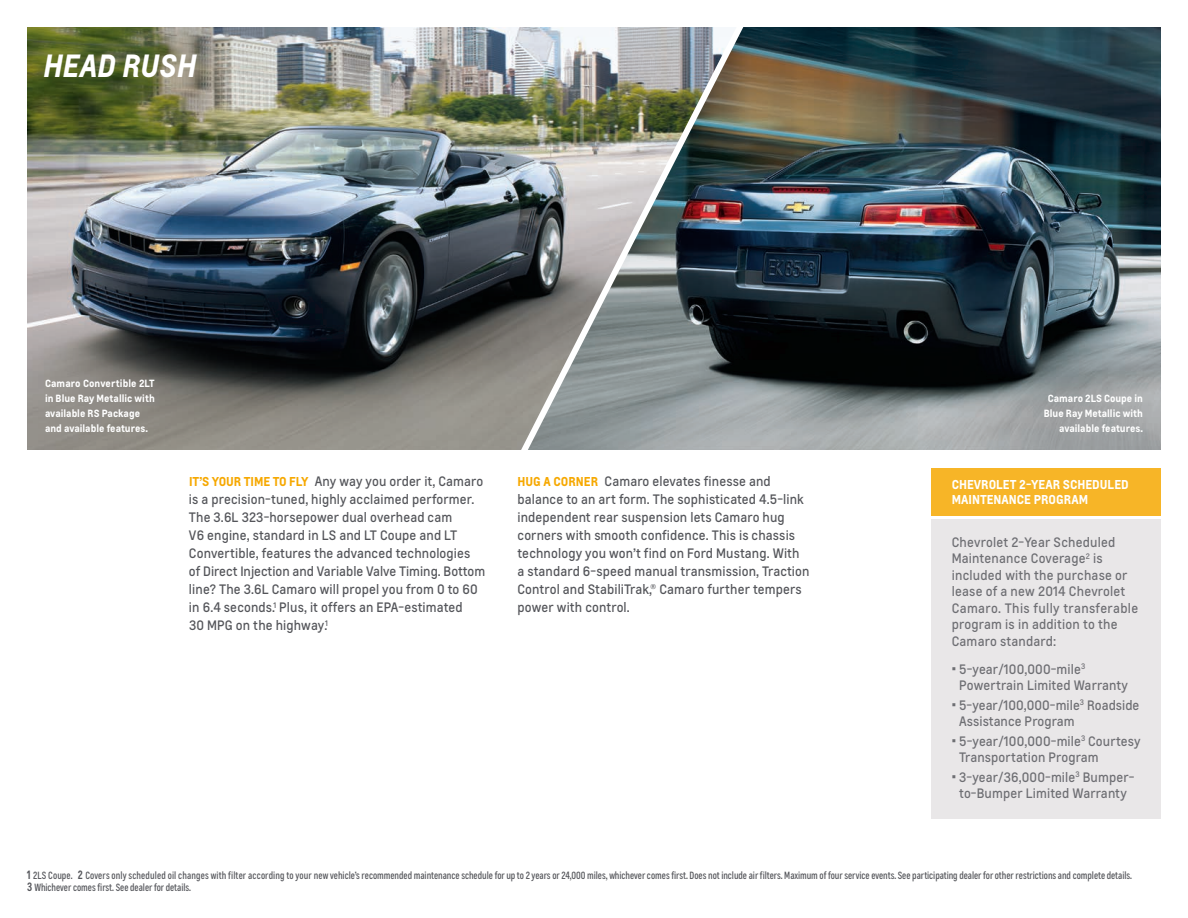
<style>
.page{position:relative;width:1188px;height:918px;background:#fff}
.page>*{position:absolute;margin:0;border:0;box-sizing:border-box;transform-origin:0 0}
.t1{font:italic 700 30px "Louis";color:#fff}
.t2{font:12.75px/18px "Louis";letter-spacing:.01em;color:#54555a}
.t3{font:700 12px "Louis";color:#fff}
.t4{font:condensed 9.75px/12px "Louis";letter-spacing:-.005em;color:#54555a}
.t5{font:700 9.75px/15px "Louis";color:#fff;text-align:right}
.s1{font-weight:700;font-size:12px;color:#f6a800}
.s2{font-weight:700}
.s3{font-weight:600;font-size:11.25px}
</style>
<div class="page">
<img style="left:27px;top:27px;width:501px;height:423px">
<img style="left:528px;top:27px;width:633px;height:423px">
<div style="left:932px;top:519px;width:229px;height:299px;background:#e6e3e5"></div>
<div style="left:932px;top:468px;width:229px;height:48px;background:#f7b527"></div>
<h1 class="t1" style="left:43px;top:45px;width:117px">HEAD RUSH</h1>
<p class="t5" style="left:45px;top:376px;width:111px;text-align:left">Camaro Convertible 2LT in Blue Ray Metallic with available RS Package and available features.</p>
<p class="t2" style="left:189px;top:472px;width:298px"><span class="s1">IT’S YOUR TIME TO FLY</span> Any way you order it, Camaro is a precision-tuned, highly acclaimed performer.<br>The 3.6L 323-horsepower dual overhead cam<br>V6 engine, standard in LS and LT Coupe and LT Convertible, features the advanced technologies<br>of Direct Injection and Variable Valve Timing. Bottom line? The 3.6L Camaro will propel you from 0 to 60 in 6.4 seconds.<sup>1</sup> Plus, it offers an EPA-estimated<br>30 MPG on the highway.<sup>1</sup></p>
<p class="t2" style="left:518px;top:472px;width:294px"><span class="s1">HUG A CORNER</span> Camaro elevates finesse and balance to an art form. The sophisticated 4.5-link independent rear suspension lets Camaro hug corners with smooth confidence. This is chassis technology you won’t find on Ford Mustang. With a standard 6-speed manual transmission, Traction Control and StabiliTrak,® Camaro further tempers power with control.</p>
<p class="t5" style="left:1044px;top:391px;width:101px">Camaro 2LS Coupe in<br>Blue Ray Metallic with available features.</p>
<p class="t3" style="left:952px;top:476px;width:16px">Chevrolet</p>
<p class="t3" style="left:1019px;top:476px;width:28px">2-Year</p>
<p class="t3" style="left:1063px;top:476px;width:16px">Scheduled</p>
<p class="t3" style="left:952px;top:491px;width:18px">Maintenance</p>
<p class="t3" style="left:1034px;top:491px;width:17px">Program</p>
<p class="t2" style="left:952px;top:534px;width:188px;line-height:16.5px">Chevrolet 2-Year Scheduled<br>Maintenance Coverage<sup>2</sup> is included with the purchase or lease of a new 2014 Chevrolet<br>Camaro. This fully transferable program is in addition to the<br>Camaro standard:</p>
<p class="t2" style="left:959px;top:661px;width:170px;line-height:16.5px;text-indent:-7px"><span class="s2">•</span> 5-year/100,000-mile<sup>3<br></sup>Powertrain Limited Warranty</p>
<p class="t2" style="left:959px;top:697px;width:182px;line-height:16.5px;text-indent:-7px"><span class="s2">•</span> 5-year/100,000-mile<sup>3</sup> Roadside<br>Assistance Program</p>
<p class="t2" style="left:959px;top:733px;width:183px;line-height:16.5px;text-indent:-7px"><span class="s2">•</span> 5-year/100,000-mile<sup>3</sup> Courtesy<br>Transportation Program</p>
<p class="t2" style="left:952px;top:769px;width:184px;line-height:16.5px;text-align:center"><span class="s2">•</span> 3-year/36,000-mile<sup>3</sup> Bumper&shy;to-Bumper Limited Warranty</p>
<p class="t4" style="left:27px;top:870px;width:1107px"><span class="s3">1</span> 2LS Coupe. <span class="s3">2</span> Covers only scheduled oil changes with filter according to your new vehicle’s recommended maintenance schedule for up to 2 years or 24,000 miles, whichever comes first. Does not include air filters. Maximum of four service events. See participating dealer for other restrictions and complete details.<br><span class="s3">3</span> Whichever comes first. See dealer for details.</p>
</div>
